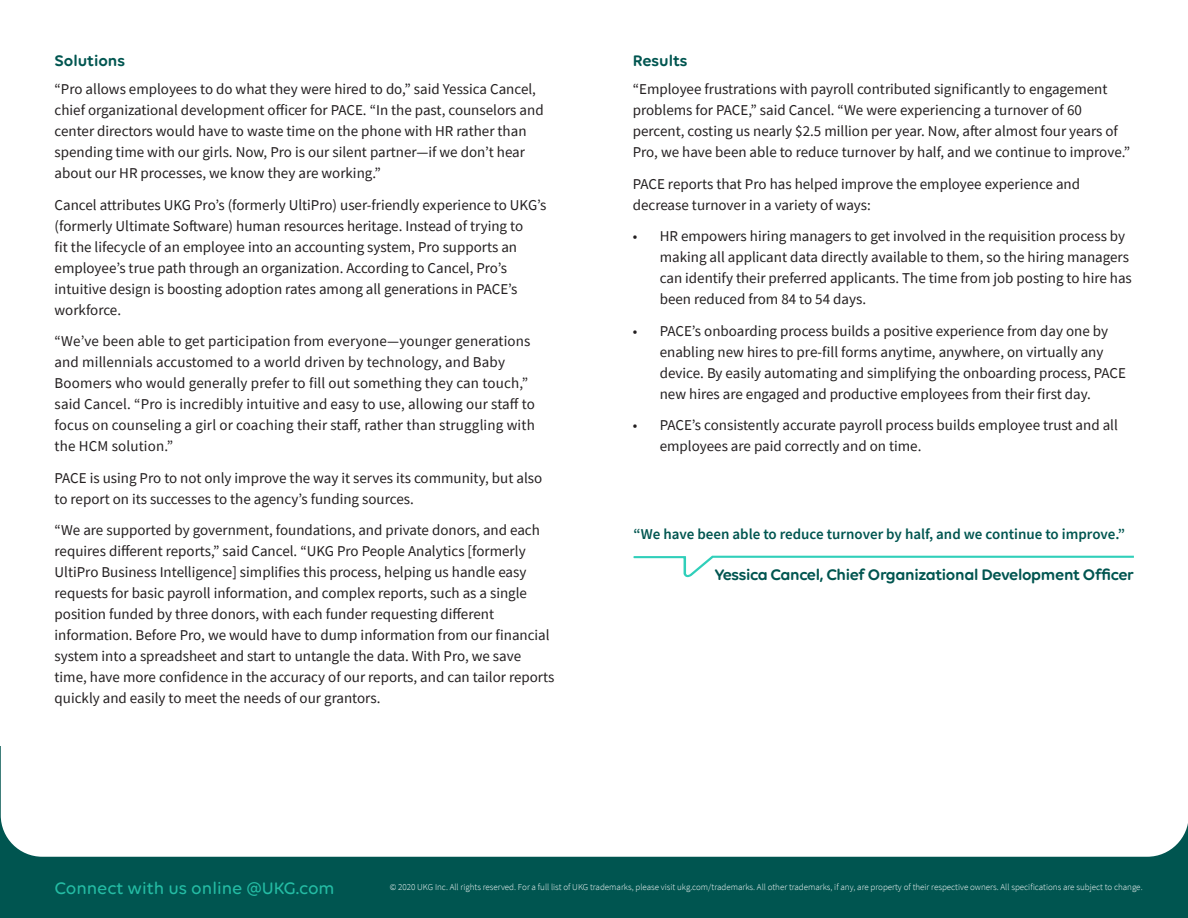
<style>
.page{position:relative;width:1188px;height:918px;background:#fff}
.page>*{position:absolute;margin:0;border:0;box-sizing:border-box;transform-origin:0 0}
.Call_to_action{font:500 18px "Volte Rounded";color:#24bca4}
.Quote_12_14_Dark_nam{font:600 16.5px "Volte Rounded";letter-spacing:-.02em;color:#005550}
.Body_headline{font:600 16.5px "Volte Rounded";color:#005550}
.Body_text_10_14{font:15px/21px "Source Sans Pro";color:#231f20}
.Quote_14_18_Dark_Tea{font:600 15px "Source Sans Pro";color:#005550}
.Footnote{font:300 9px "Source Sans Pro";color:#fff}
</style>
<div class="page">
<div style="left:1px;top:746px;width:1187px;height:172px;background:#005550"></div>
<div style="left:1px;top:49px;width:1187px;height:808px;background:#fff;border-radius:42px"></div>
<svg style="left:633px;top:556px;width:501px;height:21px"></svg>
<p class="Body_headline" style="left:55px;top:51px;width:72px">Solutions</p>
<p class="Body_text_10_14" style="left:55px;top:79px;width:491px">“Pro allows employees to do what they were hired to do,” said Yessica Cancel, chief organizational development officer for PACE. “In the past, counselors and center directors would have to waste time on the phone with HR rather than spending time with our girls. Now, Pro is our silent partner—if we don’t hear about our HR processes, we know they are working.”</p>
<p class="Body_text_10_14" style="left:55px;top:194px;width:493px">Cancel attributes UKG Pro’s (formerly UltiPro) user-friendly experience to UKG’s (formerly Ultimate Software) human resources heritage. Instead of trying to<br>fit the lifecycle of an employee into an accounting system, Pro supports an employee’s true path through an organization. According to Cancel, Pro’s intuitive design is boosting adoption rates among all generations in PACE’s workforce.</p>
<p class="Body_text_10_14" style="left:55px;top:331px;width:482px">“We’ve been able to get participation from everyone—younger generations and millennials accustomed to a world driven by technology, and Baby Boomers who would generally prefer to fill out something they can touch,” said Cancel. “Pro is incredibly intuitive and easy to use, allowing our staff to focus on counseling a girl or coaching their staff, rather than struggling with the HCM solution.”</p>
<p class="Body_text_10_14" style="left:55px;top:467px;width:489px">PACE is using Pro to not only improve the way it serves its community, but also to report on its successes to the agency’s funding sources.</p>
<p class="Body_text_10_14" style="left:55px;top:520px;width:501px">“We are supported by government, foundations, and private donors, and each requires different reports,” said Cancel. “UKG Pro People Analytics [formerly UltiPro Business Intelligence] simplifies this process, helping us handle easy requests for basic payroll information, and complex reports, such as a single position funded by three donors, with each funder requesting different information. Before Pro, we would have to dump information from our financial system into a spreadsheet and start to untangle the data. With Pro, we save time, have more confidence in the accuracy of our reports, and can tailor reports quickly and easily to meet the needs of our grantors.</p>
<p class="Body_headline" style="left:633px;top:51px;width:56px">Results</p>
<p class="Body_text_10_14" style="left:633px;top:79px;width:499px">“Employee frustrations with payroll contributed significantly to engagement problems for PACE,” said Cancel. “We were experiencing a turnover of 60 percent, costing us nearly $2.5 million per year. Now, after almost four years of Pro, we have been able to reduce turnover by half, and we continue to improve.”</p>
<p class="Body_text_10_14" style="left:633px;top:173px;width:449px">PACE reports that Pro has helped improve the employee experience and decrease turnover in a variety of ways:</p>
<p class="Body_text_10_14" style="left:660px;top:226px;width:474px;text-indent:-27px">• HR empowers hiring managers to get involved in the requisition process by making all applicant data directly available to them, so the hiring managers can identify their preferred applicants. The time from job posting to hire has been reduced from 84 to 54 days.</p>
<p class="Body_text_10_14" style="left:660px;top:320px;width:468px;text-indent:-27px">• PACE’s onboarding process builds a positive experience from day one by enabling new hires to pre-fill forms anytime, anywhere, on virtually any device. By easily automating and simplifying the onboarding process, PACE new hires are engaged and productive employees from their first day.</p>
<p class="Body_text_10_14" style="left:660px;top:415px;width:460px;text-indent:-27px">• PACE’s consistently accurate payroll process builds employee trust and all employees are paid correctly and on time.</p>
<p class="Quote_14_18_Dark_Tea" style="left:633px;top:524px;width:493px">“We have been able to reduce turnover by half, and we continue to improve.”</p>
<p class="Quote_12_14_Dark_nam" style="left:714px;top:565px;width:421px">Yessica Cancel, Chief Organizational Development Officer</p>
<p class="Call_to_action" style="left:55px;top:877px;width:282px">Connect with us online @UKG.com</p>
<p class="Footnote" style="left:390px;top:882px;width:754px">© 2020 UKG Inc. All rights reserved. For a full list of UKG trademarks, please visit ukg.com/trademarks. All other trademarks, if any, are property of their respective owners. All specifications are subject to change.</p>
</div>
